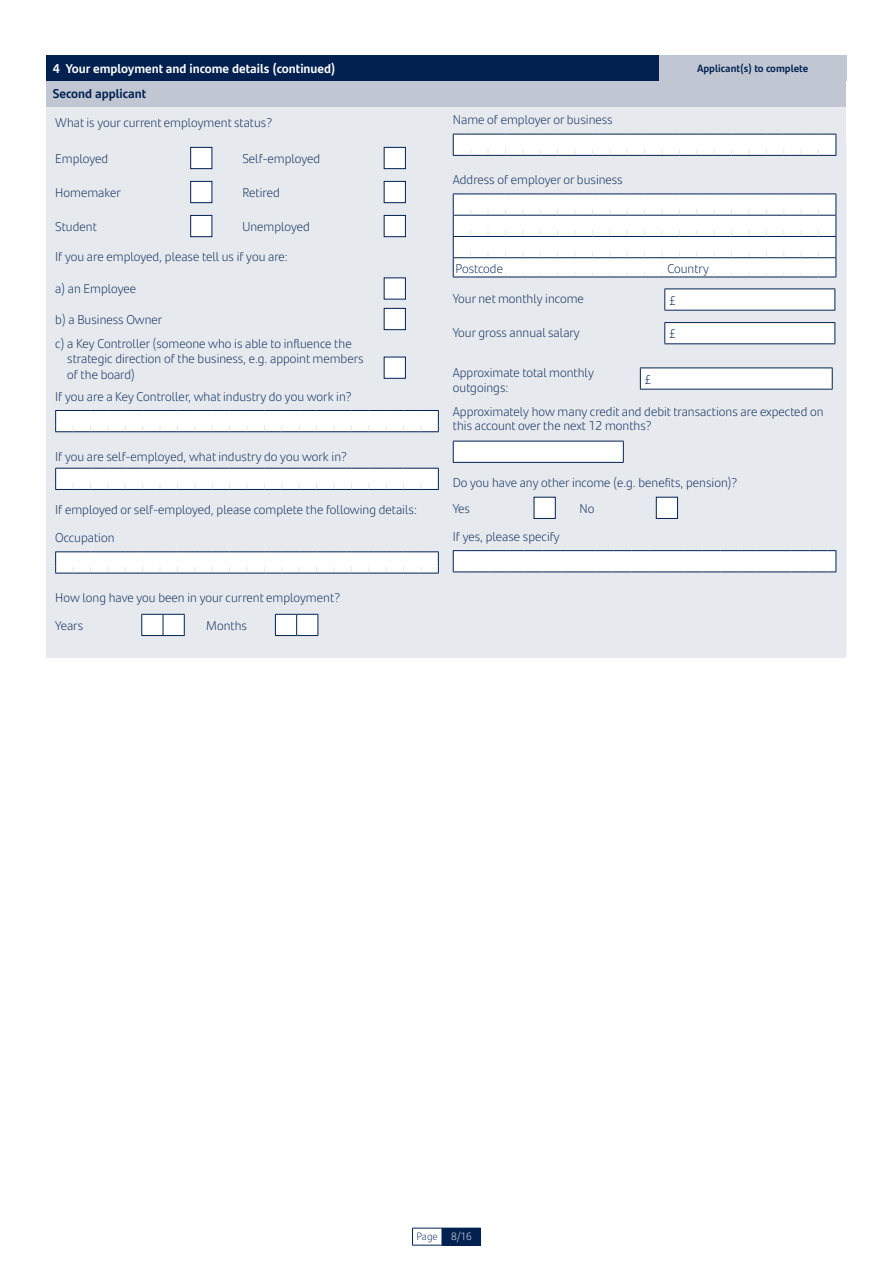
<style>
.page{position:relative;width:893px;height:1263px;background:#fff}
.page>*{position:absolute;margin:0;border:0;box-sizing:border-box;transform-origin:0 0}
.t1{font:300 12.75px/15.3px "Santander Text";color:#022151}
.t2{font:700 12.75px "Santander Text";color:#fff}
.t3{font:700 12.75px "Santander Text";color:#022151}
.t4{font:700 10.5px "Santander Text";color:#022151}
.t5{font:300 10.5px "Santander Text";color:#022151}
.t6{font:300 10.5px "Santander Text";color:#fff}
</style>
<div class="page">
<div style="left:442px;top:1228px;width:38px;height:17px;background:#022151"></div>
<svg style="left:412px;top:1229px;width:1px;height:16px"></svg>
<hr style="left:412px;top:1228px;width:30px;height:1px;background:#022151">
<hr style="left:412px;top:1245px;width:30px;height:1px;background:#022151">
<svg style="left:441px;top:1228px;width:1px;height:17px"></svg>
<svg style="left:480px;top:1228px;width:1px;height:17px"></svg>
<hr style="left:442px;top:1245px;width:39px;height:1px;background:#022151">
<div style="left:47px;top:81px;width:799px;height:577px;background:#e6e9ee"></div>
<div style="left:47px;top:55px;width:612px;height:26px;background:#022151"></div>
<div style="left:659px;top:55px;width:187px;height:26px;background:#c0c7d3"></div>
<div style="left:47px;top:81px;width:799px;height:25px;background:#c0c7d3"></div>
<div style="left:190px;top:147px;width:22px;height:22px;background:#fff;border:1px solid #022151"></div>
<div style="left:384px;top:147px;width:22px;height:22px;background:#fff;border:1px solid #022151"></div>
<div style="left:190px;top:181px;width:22px;height:22px;background:#fff;border:1px solid #022151"></div>
<div style="left:384px;top:181px;width:22px;height:22px;background:#fff;border:1px solid #022151"></div>
<div style="left:190px;top:215px;width:22px;height:22px;background:#fff;border:1px solid #022151"></div>
<div style="left:384px;top:215px;width:22px;height:22px;background:#fff;border:1px solid #022151"></div>
<div style="left:384px;top:277px;width:22px;height:22px;background:#fff"></div>
<div style="left:384px;top:308px;width:22px;height:22px;background:#fff;border:1px solid #022151"></div>
<div style="left:384px;top:357px;width:22px;height:22px;background:#fff;border:1px solid #022151"></div>
<svg style="left:55px;top:410px;width:384px;height:22px;background:#e9ecf0"></svg>
<svg style="left:55px;top:468px;width:384px;height:22px;background:#e9ecf0"></svg>
<svg style="left:55px;top:551px;width:384px;height:23px;background:#e6e9ee"></svg>
<svg style="left:141px;top:614px;width:44px;height:22px"></svg>
<svg style="left:275px;top:614px;width:44px;height:22px"></svg>
<svg style="left:453px;top:134px;width:384px;height:22px;background:#eaecf0"></svg>
<svg style="left:453px;top:194px;width:384px;height:84px;background:#edeff2"></svg>
<div style="left:665px;top:289px;width:170px;height:21px;background:#fff"></div>
<svg style="left:664px;top:290px;width:1px;height:20px"></svg>
<hr style="left:664px;top:289px;width:171px;height:1px;background:#022151">
<svg style="left:834px;top:289px;width:1px;height:21px"></svg>
<hr style="left:664px;top:310px;width:171px;height:1px;background:#022151">
<div style="left:665px;top:323px;width:170px;height:21px;background:#fff"></div>
<svg style="left:664px;top:323px;width:1px;height:20px"></svg>
<hr style="left:664px;top:322px;width:171px;height:1px;background:#022151">
<svg style="left:834px;top:323px;width:1px;height:20px"></svg>
<hr style="left:664px;top:343px;width:171px;height:1px;background:#022151">
<div style="left:640px;top:368px;width:192px;height:21px;background:#fff"></div>
<svg style="left:640px;top:369px;width:1px;height:20px"></svg>
<hr style="left:640px;top:368px;width:193px;height:1px;background:#022151">
<svg style="left:832px;top:368px;width:1px;height:21px"></svg>
<hr style="left:640px;top:389px;width:193px;height:1px;background:#022151">
<div style="left:453px;top:441px;width:170px;height:21px;background:#fff"></div>
<svg style="left:453px;top:442px;width:1px;height:20px"></svg>
<hr style="left:453px;top:441px;width:171px;height:1px;background:#022151">
<svg style="left:623px;top:441px;width:1px;height:21px"></svg>
<hr style="left:453px;top:462px;width:171px;height:1px;background:#022151">
<div style="left:534px;top:497px;width:22px;height:22px;background:#fff;border:1px solid #022151"></div>
<div style="left:656px;top:497px;width:22px;height:22px;background:#fff;border:1px solid #022151"></div>
<svg style="left:453px;top:550px;width:384px;height:22px;background:#eaedf1"></svg>
<p class="t2" style="left:53px;top:58px;width:284px">4 Your employment and income details (continued)</p>
<p class="t4" style="left:697px;top:60px;width:113px">Applicant(s) to complete</p>
<p class="t3" style="left:53px;top:84px;width:95px">Second applicant</p>
<p class="t1" style="left:55px;top:114px;width:218px">What is your current employment status?</p>
<p class="t1" style="left:55px;top:150px;width:55px">Employed</p>
<p class="t1" style="left:242px;top:150px;width:80px">Self-employed</p>
<p class="t1" style="left:55px;top:184px;width:67px">Homemaker</p>
<p class="t1" style="left:242px;top:184px;width:39px">Retired</p>
<p class="t1" style="left:55px;top:218px;width:43px">Student</p>
<p class="t1" style="left:242px;top:218px;width:69px">Unemployed</p>
<p class="t1" style="left:55px;top:248px;width:234px">If you are employed, please tell us if you are:</p>
<p class="t1" style="left:55px;top:281px;width:83px">a) an Employee</p>
<p class="t1" style="left:55px;top:307px;width:298px;line-height:24.3px">b) a Business Owner<br>c) a Key Controller (someone who is able to influence the</p>
<p class="t1" style="left:67px;top:351px;width:298px">strategic direction of the business, e.g. appoint members of the board)</p>
<p class="t1" style="left:55px;top:388px;width:298px">If you are a Key Controller, what industry do you work in?</p>
<p class="t1" style="left:453px;top:112px;width:161px">Name of employer or business</p>
<p class="t1" style="left:453px;top:171px;width:171px">Address of employer or business</p>
<p class="t1" style="left:456px;top:260px;width:49px">Postcode</p>
<p class="t1" style="left:667px;top:260px;width:43px">Country</p>
<p class="t1" style="left:453px;top:290px;width:133px">Your net monthly income</p>
<p class="t1" style="left:669px;top:292px;width:9px">£</p>
<p class="t1" style="left:453px;top:324px;width:128px">Your gross annual salary</p>
<p class="t1" style="left:669px;top:326px;width:9px">£</p>
<p class="t1" style="left:453px;top:364px;width:142px">Approximate total monthly outgoings:</p>
<p class="t1" style="left:645px;top:371px;width:9px">£</p>
<p class="t1" style="left:453px;top:404px;width:372px;line-height:14.2px">Approximately how many credit and debit transactions are expected on this account over the next 12 months?</p>
<p class="t1" style="left:55px;top:448px;width:293px">If you are self-employed, what industry do you work in?</p>
<p class="t1" style="left:55px;top:501px;width:363px">If employed or self-employed, please complete the following details:</p>
<p class="t1" style="left:55px;top:529px;width:61px">Occupation</p>
<p class="t1" style="left:55px;top:583px;width:286px;line-height:27.8px">How long have you been in your current employment?<br>Years</p>
<p class="t1" style="left:206px;top:617px;width:42px">Months</p>
<p class="t1" style="left:453px;top:468px;width:286px;line-height:26.1px">Do you have any other income (e.g. benefits, pension)?<br>Yes</p>
<p class="t1" style="left:579px;top:500px;width:16px">No</p>
<p class="t1" style="left:453px;top:528px;width:108px">If yes, please specify</p>
<p class="t5" style="left:416px;top:1228px;width:23px">Page</p>
<p class="t6" style="left:451px;top:1228px;width:22px">8/16</p>
</div>
